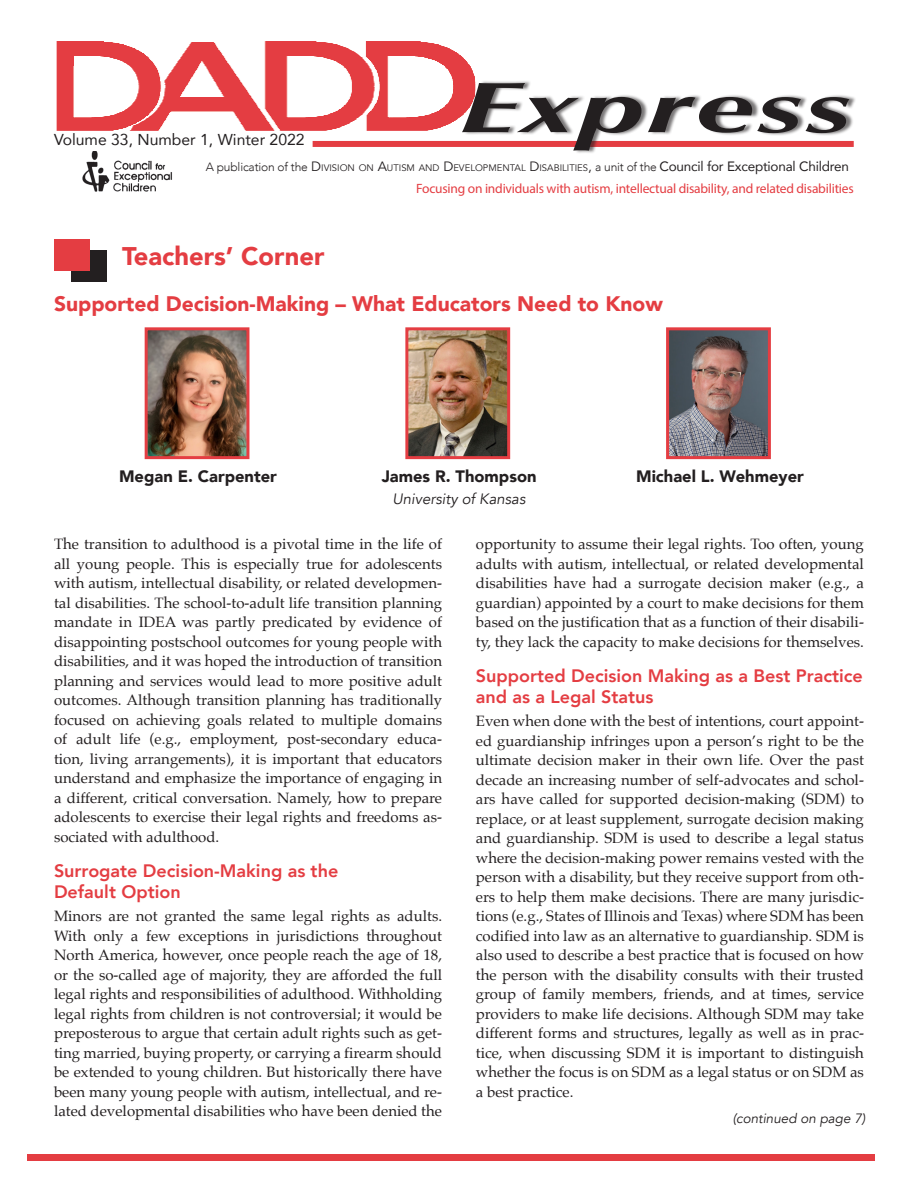
<style>
.page{position:relative;width:918px;height:1188px;background:#fff}
.page>*{position:absolute;margin:0;border:0;box-sizing:border-box;transform-origin:0 0}
.t1{font:italic 700 72px "Optima";letter-spacing:.02em;color:#231f20;scale:1.64 1}
.t2{font:900 25.5px "Avenir";color:#e43d42}
.t3{font:900 21px "Avenir";color:#e43d42}
.t4{font:800 18px/21.6px "Avenir";color:#e43d42}
.author_name_left{font:900 16.5px "Avenir";color:#231f20}
.t5{font:15.75px "Avenir";color:#231f20}
.body_text_no_indent{font:15px/19.5px "Palatino";color:#231f20;text-align:justify}
.body_text{font:italic 15px "Avenir";color:#231f20}
.t6{font:13.5px "Myriad Pro";letter-spacing:-.015em;color:#e43d42}
.continued_on{font:italic 13.5px "Avenir";color:#231f20}
.t7{font:9.45px "Avenir";color:#231f20}
.s1{font-weight:300;font-size:12px}
.s2{font-size:13.5px}
</style>
<div class="page">
<div style="left:28px;top:1154px;width:847px;height:6px;background:#e43d42"></div>
<div style="left:313px;top:141px;width:541px;height:6px;background:#e43d42"></div>
<img style="left:82px;top:151px;width:90px;height:41px">
<div style="left:464px;top:80px;width:393px;height:74px;background:#231f20;opacity:.6"></div>
<img style="left:57px;top:41px;width:418px;height:90px">
<div style="left:71px;top:250px;width:36px;height:31px;background:#231f20"></div>
<div style="left:54px;top:239px;width:36px;height:32px;background:#e43d42"></div>
<img style="left:149px;top:331px;width:96px;height:124px">
<div style="left:145px;top:327px;width:104px;height:132px;border:3px solid #e43d42"></div>
<img style="left:409px;top:331px;width:97px;height:124px">
<div style="left:405px;top:327px;width:105px;height:132px;border:3px solid #e43d42"></div>
<img style="left:670px;top:331px;width:97px;height:124px">
<div style="left:666px;top:327px;width:105px;height:132px;border:3px solid #e43d42"></div>
<p class="t5" style="left:54px;top:127px;width:252px">Volume 33, Number 1, Winter 2022</p>
<h1 class="t1" style="left:458px;top:65px;width:241px">Express</h1>
<p class="t7" style="left:206px;top:162px;width:645px"><span class="s1">A publication of the</span> <span class="s2">D</span>IVISION ON <span class="s2">A</span>UTISM AND <span class="s2">D</span>EVELOPMENTAL <span class="s2">D</span>ISABILITIES<span class="s2">,</span> <span class="s1">a unit of the</span> <span class="s2">Council for Exceptional Children</span></p>
<h1 class="t2" style="left:122px;top:234px;width:204px">Teachers’ Corner</h1>
<p class="t6" style="left:416px;top:180px;width:439px">Focusing on individuals with autism, intellectual disability, and related disabilities</p>
<h2 class="t3" style="left:54px;top:285px;width:610px">Supported Decision-Making – What Educators Need to Know</h2>
<p class="author_name_left" style="left:119px;top:462px;width:159px">Megan E. Carpenter</p>
<p class="author_name_left" style="left:382px;top:462px;width:156px">James R. Thompson</p>
<p class="author_name_left" style="left:636px;top:462px;width:169px">Michael L. Wehmeyer</p>
<p class="body_text" style="left:393px;top:490px;width:134px">University of Kansas</p>
<p class="body_text_no_indent" style="left:54px;top:534px;width:390px">The transition to adulthood is a pivotal time in the life of all young people. This is especially true for adolescents with autism, intellectual disability, or related developmen&shy;tal disabilities. The school-to-adult life transition planning mandate in IDEA was partly predicated by evidence of disappointing postschool outcomes for young people with disabilities, and it was hoped the introduction of transition planning and services would lead to more positive adult outcomes. Although transition planning has traditionally focused on achieving goals related to multiple domains of adult life (e.g., employment, post-secondary educa&shy;tion, living arrangements), it is important that educators understand and emphasize the importance of engaging in a different, critical conversation. Namely, how to prepare adolescents to exercise their legal rights and freedoms as&shy;sociated with adulthood.</p>
<h3 class="t4" style="left:54px;top:860px;width:286px">Surrogate Decision-Making as the<br>Default Option</h3>
<p class="body_text_no_indent" style="left:54px;top:906px;width:390px">Minors are not granted the same legal rights as adults.<br>With only a few exceptions in jurisdictions throughout North America, however, once people reach the age of 18, or the so-called age of majority, they are afforded the full legal rights and responsibilities of adulthood. Withholding legal rights from children is not controversial; it would be preposterous to argue that certain adult rights such as get&shy;ting married, buying property, or carrying a firearm should be extended to young children. But historically there have been many young people with autism, intellectual, and re&shy;lated developmental disabilities who have been denied the</p>
<p class="body_text_no_indent" style="left:476px;top:534px;width:390px">opportunity to assume their legal rights. Too often, young adults with autism, intellectual, or related developmental disabilities have had a surrogate decision maker (e.g., a guardian) appointed by a court to make decisions for them based on the justification that as a function of their disabili&shy;ty, they lack the capacity to make decisions for themselves.</p>
<h3 class="t4" style="left:476px;top:665px;width:389px">Supported Decision Making as a Best Practice and as a Legal Status</h3>
<p class="body_text_no_indent" style="left:476px;top:711px;width:390px">Even when done with the best of intentions, court appoint&shy;ed guardianship infringes upon a person’s right to be the ultimate decision maker in their own life. Over the past decade an increasing number of self-advocates and schol&shy;ars have called for supported decision-making (SDM) to replace, or at least supplement, surrogate decision making and guardianship. SDM is used to describe a legal status where the decision-making power remains vested with the person with a disability, but they receive support from oth&shy;ers to help them make decisions. There are many jurisdic&shy;tions (e.g., States of Illinois and Texas) where SDM has been codified into law as an alternative to guardianship. SDM is also used to describe a best practice that is focused on how the person with the disability consults with their trusted group of family members, friends, and at times, service providers to make life decisions. Although SDM may take different forms and structures, legally as well as in prac&shy;tice, when discussing SDM it is important to distinguish whether the focus is on SDM as a legal status or on SDM as a best practice.</p>
<p class="continued_on" style="left:733px;top:1110px;width:134px">(continued on page 7)</p>
</div>
